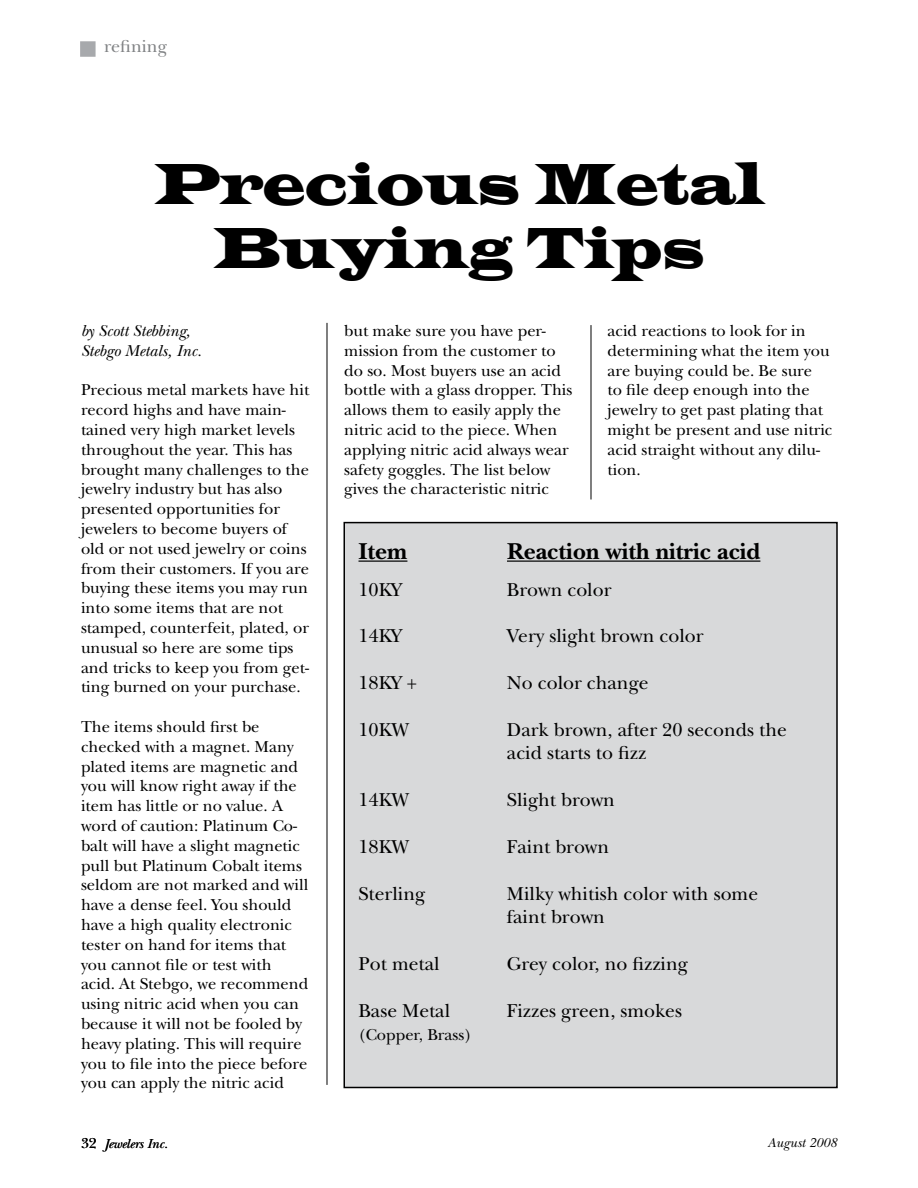
<style>
.page{position:relative;width:918px;height:1188px;background:#fff}
.page>*{position:absolute;margin:0;border:0;box-sizing:border-box;transform-origin:0 0}
.t1{font:59.55px/64.5px "Latin Wide";color:#000;text-align:center;scale:.81 1}
.t2{font:700 24px "New Baskerville";color:#000}
.t3{font:19.5px/23.4px "New Baskerville";color:#000}
.t4{font:18px "New Baskerville";color:#808284}
.t5{font:16.5px/19.8px "New Baskerville";color:#000}
.t6{font:italic 16.5px/19.8px "New Baskerville";color:#000}
.t7{font:italic 13.5px "New Baskerville";color:#000}
.s1{color:#a7a9ac}
.s2{font-style:normal;font-size:15px}
</style>
<div class="page">
<div style="left:80px;top:41px;width:16px;height:16px;border:3px solid #a7a9ac"></div>
<div style="left:344px;top:523px;width:493px;height:565px;background:#d8d9da"></div>
<hr style="left:358px;top:561px;width:49px;height:1px;background:#000">
<hr style="left:507px;top:561px;width:253px;height:1px;background:#000">
<div style="left:344px;top:522px;width:494px;height:566px;border:2px solid #000"></div>
<hr style="left:591px;top:325px;width:1px;height:174px;background:#000">
<hr style="left:327px;top:323px;width:1px;height:762px;background:#000">
<p class="t4" style="left:81px;top:36px;width:88px"><span class="s1">■</span> refining</p>
<h1 class="t1" style="left:154px;top:151px;width:754px">Precious Metal<br>Buying Tips</h1>
<p class="t6" style="left:81px;top:321px;width:122px">by Scott Stebbing,<br>Stebgo Metals, Inc.</p>
<p class="t5" style="left:81px;top:380px;width:230px">Precious metal markets have hit record highs and have main&shy;tained very high market levels throughout the year. This has brought many challenges to the jewelry industry but has also presented opportunities for jewelers to become buyers of old or not used jewelry or coins from their customers. If you are buying these items you may run into some items that are not stamped, counterfeit, plated, or unusual so here are some tips and tricks to keep you from get&shy;ting burned on your purchase.</p>
<p class="t5" style="left:81px;top:717px;width:229px">The items should first be checked with a magnet. Many plated items are magnetic and you will know right away if the item has little or no value. A word of caution: Platinum Co&shy;balt will have a slight magnetic pull but Platinum Cobalt items seldom are not marked and will have a dense feel. You should have a high quality electronic tester on hand for items that you cannot file or test with acid. At Stebgo, we recommend using nitric acid when you can because it will not be fooled by heavy plating. This will require you to file into the piece before you can apply the nitric acid</p>
<p class="t7" style="left:81px;top:1136px;width:88px"><span class="s2">32</span> Jewelers Inc.</p>
<p class="t5" style="left:344px;top:321px;width:230px">but make sure you have per&shy;mission from the customer to do so. Most buyers use an acid bottle with a glass dropper. This allows them to easily apply the nitric acid to the piece. When applying nitric acid always wear safety goggles. The list below gives the characteristic nitric</p>
<p class="t5" style="left:608px;top:321px;width:227px">acid reactions to look for in determining what the item you are buying could be. Be sure<br>to file deep enough into the jewelry to get past plating that might be present and use nitric acid straight without any dilu&shy;tion.</p>
<h2 class="t2" style="left:358px;top:537px;width:50px">Item</h2>
<h2 class="t2" style="left:507px;top:537px;width:255px">Reaction with nitric acid</h2>
<p class="t3" style="left:358px;top:578px;width:45px">10KY</p>
<p class="t3" style="left:507px;top:578px;width:106px">Brown color</p>
<p class="t3" style="left:358px;top:625px;width:45px">14KY</p>
<p class="t3" style="left:507px;top:625px;width:198px">Very slight brown color</p>
<p class="t3" style="left:358px;top:671px;width:60px">18KY +</p>
<p class="t3" style="left:507px;top:671px;width:143px">No color change</p>
<p class="t3" style="left:358px;top:718px;width:52px">10KW</p>
<p class="t3" style="left:507px;top:718px;width:282px">Dark brown, after 20 seconds the acid starts to fizz</p>
<p class="t3" style="left:358px;top:788px;width:52px">14KW</p>
<p class="t3" style="left:507px;top:788px;width:110px">Slight brown</p>
<p class="t3" style="left:358px;top:835px;width:52px">18KW</p>
<p class="t3" style="left:507px;top:835px;width:104px">Faint brown</p>
<p class="t3" style="left:358px;top:882px;width:68px">Sterling</p>
<p class="t3" style="left:507px;top:882px;width:253px">Milky whitish color with some faint brown</p>
<p class="t3" style="left:358px;top:952px;width:83px">Pot metal</p>
<p class="t3" style="left:507px;top:952px;width:182px">Grey color, no fizzing</p>
<p class="t3" style="left:358px;top:999px;width:93px">Base Metal</p>
<p class="t3" style="left:507px;top:999px;width:177px">Fizzes green, smokes</p>
<p class="t5" style="left:358px;top:1025px;width:115px">(Copper, Brass)</p>
<p class="t7" style="left:767px;top:1135px;width:71px">August 2008</p>
</div>
